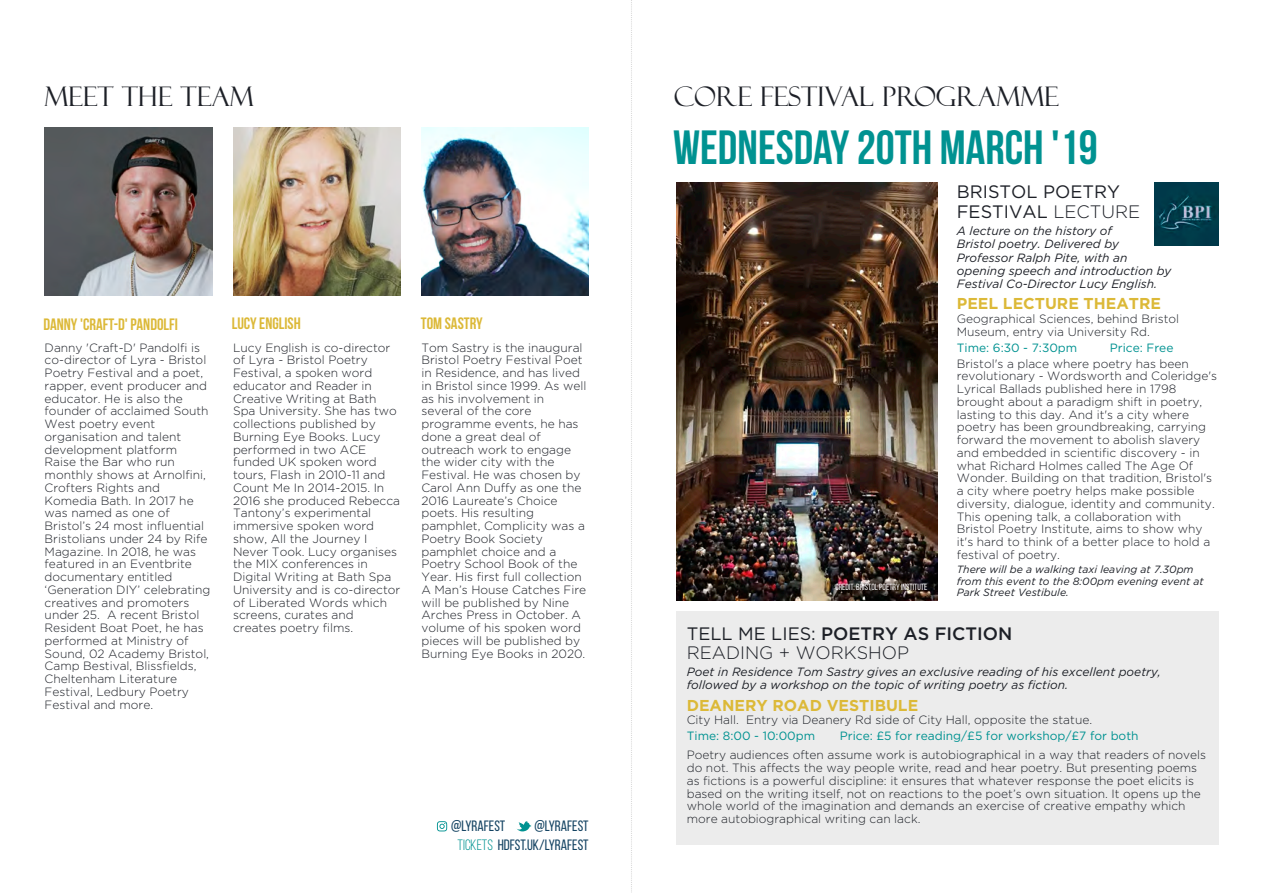
<style>
.page{position:relative;width:1263px;height:893px;background:#fff}
.page>*{position:absolute;margin:0;border:0;box-sizing:border-box;transform-origin:0 0}
.t1{font:700 48px "Bebas Neue";color:#009291}
.t2{font:27px "Felix Titling";color:#1d2027}
.t3{font:300 18px/19.2px "Gotham";color:#1d2027}
.t4{font:18px/19.4px "Gotham";color:#1d2027}
.t5{font:700 16.5px "Bebas Neue";color:#dcb938}
.t6{font:700 15.75px "Gotham";color:#dcb938}
.t7{font:15px/19px "Bebas Neue";color:#154463;text-align:right}
.t8{font:300 12px/12.8px "Gotham";color:#1d2027}
.t9{font:italic 12px/13.4px "Gotham";color:#1d2027}
.t10{font:12px "Gotham";color:#009291}
.t11{font:italic 10.5px/11.6px "Gotham";color:#1d2027}
.t12{font:9px "Bebas Neue";color:#fdfdfd}
.s1{color:#009291}
.s2{font-weight:300}
.s3{font-weight:400}
.s4{font-weight:500}
</style>
<div class="page">
<svg style="left:631px;top:0;width:1px;height:893px"></svg>
<img style="left:45px;top:128px;width:167px;height:167px">
<img style="left:233px;top:128px;width:168px;height:167px">
<img style="left:421px;top:128px;width:168px;height:167px">
<svg style="left:517px;top:821px;width:14px;height:10px"></svg>
<svg style="left:437px;top:821px;width:10px;height:10px"></svg>
<div style="left:676px;top:611px;width:542px;height:234px;background:#ececec"></div>
<img style="left:676px;top:182px;width:262px;height:419px">
<img style="left:1154px;top:182px;width:64px;height:64px">
<h2 class="t2" style="left:44px;top:81px;width:211px">MEET THE TEAM</h2>
<h3 class="t5" style="left:43px;top:317px;width:136px">DANNY 'CRAFT-D' PANDOLFI</h3>
<h3 class="t5" style="left:232px;top:317px;width:70px">LUCY ENGLISH</h3>
<h3 class="t5" style="left:421px;top:317px;width:63px">TOM SASTRY</h3>
<p class="t8" style="left:45px;top:341px;width:167px">Danny 'Craft-D' Pandolfi is co-director of Lyra - Bristol<br>Poetry Festival and a poet, rapper, event producer and educator. He is also the founder of acclaimed South<br>West poetry event organisation and talent development platform<br>Raise the Bar who run monthly shows at Arnolfini,<br>Crofters Rights and<br>Komedia Bath. In 2017 he was named as one of<br>Bristol’s 24 most influential<br>Bristolians under 24 by Rife<br>Magazine. In 2018, he was featured in an Eventbrite documentary entitled ‘Generation DIY’ celebrating creatives and promoters under 25. A recent Bristol<br>Resident Boat Poet, he has performed at Ministry of<br>Sound, 02 Academy Bristol,<br>Camp Bestival, Blissfields,<br>Cheltenham Literature<br>Festival, Ledbury Poetry<br>Festival and more.</p>
<p class="t8" style="left:233px;top:341px;width:169px">Lucy English is co-director of Lyra - Bristol Poetry<br>Festival, a spoken word educator and Reader in<br>Creative Writing at Bath<br>Spa University. She has two collections published by<br>Burning Eye Books. Lucy performed in two ACE funded UK spoken word tours, Flash in 2010-11 and<br>Count Me In 2014-2015. In<br>2016 she produced Rebecca<br>Tantony’s experimental immersive spoken word show, All the Journey I<br>Never Took. Lucy organises the MIX conferences in<br>Digital Writing at Bath Spa<br>University and is co-director of Liberated Words which screens, curates and<br>creates poetry films.</p>
<p class="t8" style="left:421px;top:341px;width:167px">Tom Sastry is the inaugural<br>Bristol Poetry Festival Poet in Residence, and has lived in Bristol since 1999. As well as his involvement in several of the core programme events, he has done a great deal of outreach work to engage the wider city with the<br>Festival. He was chosen by<br>Carol Ann Duffy as one the<br>2016 Laureate’s Choice poets. His resulting pamphlet, Complicity was a<br>Poetry Book Society pamphlet choice and a<br>Poetry School Book of the<br>Year. His first full collection<br>A Man’s House Catches Fire will be published by Nine<br>Arches Press in October. A volume of his spoken word pieces will be published by<br>Burning Eye Books in 2020.</p>
<p class="t7" style="left:451px;top:818px;width:56px">@LYRAFEST</p>
<p class="t7" style="left:458px;top:818px;width:133px">@LYRAFEST<br><span class="s1">TICKETS</span> HDFST.UK/LYRAFEST</p>
<h2 class="t2" style="left:674px;top:81px;width:387px">CORE FESTIVAL PROGRAMME</h2>
<h1 class="t1" style="left:673px;top:128px;width:426px">WEDNESDAY 20TH MARCH '19</h1>
<h3 class="t4" style="left:957px;top:182px;width:185px">BRISTOL POETRY<br>FESTIVAL <span class="s2">LECTURE</span></h3>
<p class="t9" style="left:957px;top:224px;width:216px">A lecture on the history of<br>Bristol poetry. Delivered by<br>Professor Ralph Pite, with an opening speech and introduction by<br>Festival Co-Director Lucy English.</p>
<h3 class="t6" style="left:957px;top:296px;width:206px">PEEL LECTURE THEATRE</h3>
<p class="t8" style="left:957px;top:312px;width:224px">Geographical Sciences, behind Bristol<br>Museum, entry via University Rd.</p>
<p class="t10" style="left:957px;top:342px;width:122px">Time: 6:30 - 7:30pm</p>
<p class="t10" style="left:1110px;top:342px;width:65px">Price: Free</p>
<p class="t8" style="left:957px;top:357px;width:262px">Bristol's a place where poetry has been revolutionary - Wordsworth and Coleridge's Lyrical Ballads published here in 1798 brought about a paradigm shift in poetry, lasting to this day. And it's a city where poetry has been groundbreaking, carrying forward the movement to abolish slavery and embedded in scientific discovery - in what Richard Holmes called The Age Of Wonder. Building on that tradition, Bristol's a city where poetry helps make possible diversity, dialogue, identity and community.<br>This opening talk, a collaboration with Bristol Poetry Institute, aims to show why it's hard to think of a better place to hold a festival of poetry.</p>
<p class="t11" style="left:957px;top:564px;width:248px">There will be a walking taxi leaving at 7.30pm from this event to the 8:00pm evening event at<br>Park Street Vestibule.</p>
<h3 class="t3" style="left:687px;top:624px;width:327px"><span class="s3">TELL ME LIES:</span> <span class="s4">POETRY AS FICTION<br></span>READING + WORKSHOP</h3>
<p class="t9" style="left:687px;top:666px;width:476px">Poet in Residence Tom Sastry gives an exclusive reading of his excellent poetry, followed by a workshop on the topic of writing poetry as fiction.</p>
<h3 class="t6" style="left:687px;top:697px;width:233px">DEANERY ROAD VESTIBULE</h3>
<p class="t8" style="left:687px;top:714px;width:407px">City Hall. Entry via Deanery Rd side of City Hall, opposite the statue.</p>
<p class="t10" style="left:687px;top:730px;width:130px">Time: 8:00 - 10:00pm</p>
<p class="t10" style="left:840px;top:730px;width:300px">Price: £5 for reading/£5 for workshop/£7 for both</p>
<p class="t8" style="left:687px;top:749px;width:521px">Poetry audiences often assume work is autobiographical in a way that readers of novels do not. This affects the way people write, read and hear poetry. But presenting poems as fictions is a powerful discipline: it ensures that whatever response the poet elicits is based on the writing itself, not on reactions to the poet’s own situation. It opens up the whole world of the imagination and demands an exercise of creative empathy which more autobiographical writing can lack.</p>
<p class="t12" style="left:835px;top:583px;width:94px">CREDIT: BRISTOL POETRY INSTITUTE</p>
</div>
